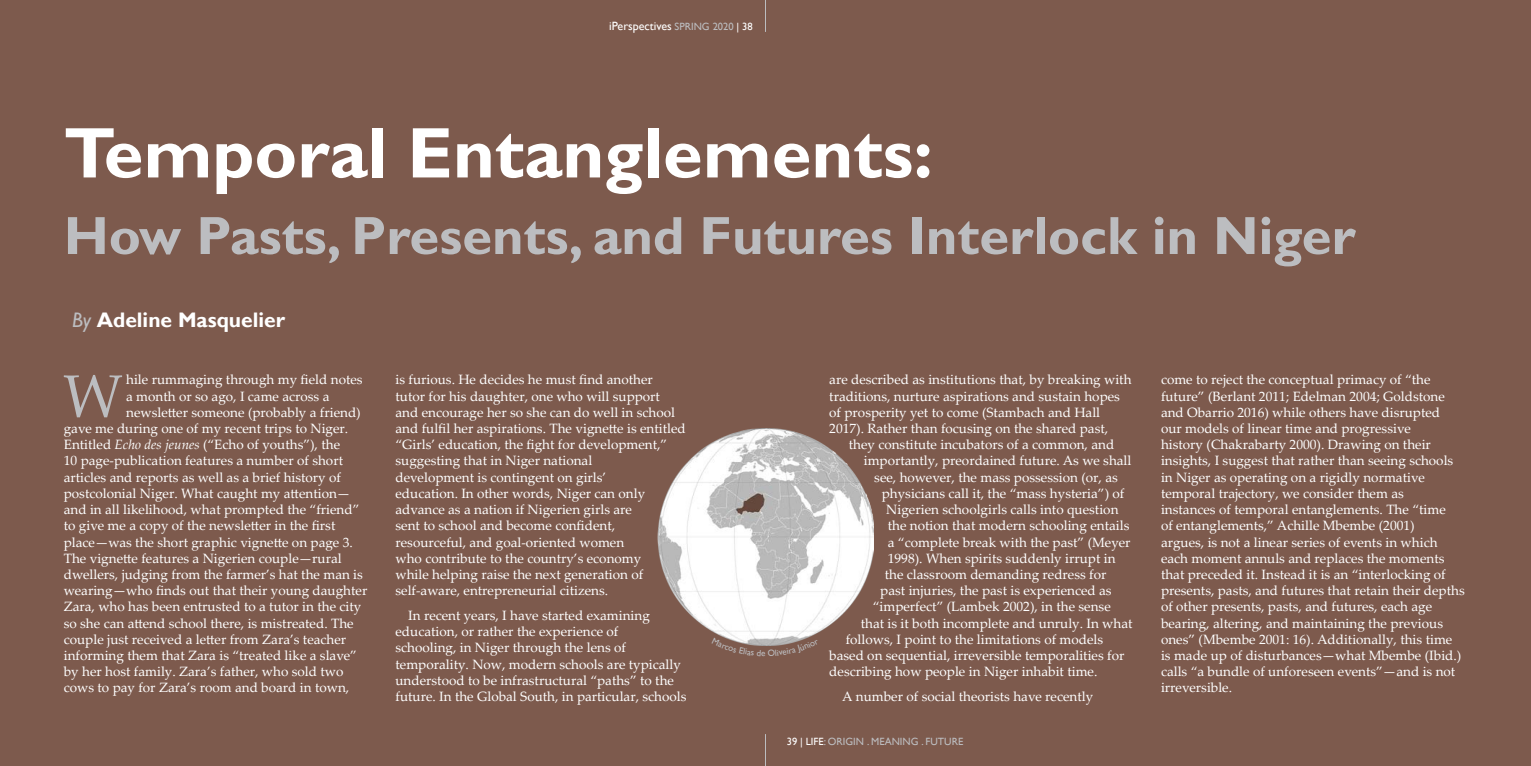
<style>
.page{position:relative;width:1531px;height:766px;background:#fff}
.page>*{position:absolute;margin:0;border:0;box-sizing:border-box;transform-origin:0 0}
.t1{font:700 72px "Gill Sans";color:#fff}
.t2{font:60px "Palatino Linotype";color:#bcbdc0}
.t3{font:700 54px "Gill Sans";color:#bcbdc0}
.t4{font:700 21px "Gill Sans";color:#fff}
.t5{font:13.5px/16.2px "Palatino Linotype";color:#fff}
.t6{font:12px "Gill Sans";color:#fff}
.t7{font:10.5px "Gill Sans";color:#bcbdc0}
.s1{font-size:10.5px;color:#bcbdc0}
.s2{font-size:10.5px}
.s3{font-weight:400;font-style:italic;color:#bcbdc0}
.s4{font-style:italic}
.s5{color:#fff}
</style>
<div class="page">
<div style="left:0;top:0;width:1531px;height:765px;background:#7d5a4d"></div>
<img style="left:657px;top:428px;width:217px;height:209px">
<hr style="left:765px;top:0;width:1px;height:32px;background:#bcbdc0">
<hr style="left:765px;top:733px;width:1px;height:32px;background:#bcbdc0">
<svg style="left:723px;top:637px;width:86px;height:9px"></svg>
<p class="t6" style="left:609px;top:19px;width:145px">iPerspectives <span class="s1">SPRING 2020</span> <span class="s2">| 38</span></p>
<h1 class="t1" style="left:64px;top:110px;width:870px">Temporal Entanglements:</h1>
<h3 class="t3" style="left:64px;top:203px;width:1293px">How Pasts, Presents, and Futures Interlock in Niger</h3>
<h3 class="t4" style="left:72px;top:307px;width:214px"><span class="s3">By</span> Adeline Masquelier</h3>
<h2 class="t2" style="left:63px;top:353px;width:62px">W</h2>
<p class="t5" style="left:126px;top:371px;width:238px">hile rummaging through my field notes</p>
<p class="t5" style="left:126px;top:387px;width:205px">a month or so ago, I came across a</p>
<p class="t5" style="left:126px;top:403px;width:236px">newsletter someone (probably a friend)</p>
<p class="t5" style="left:64px;top:419px;width:286px">gave me during one of my recent trips to Niger.</p>
<p class="t5" style="left:64px;top:436px;width:278px">Entitled <span class="s4">Echo des jeunes</span> (“Echo of youths”), the</p>
<p class="t5" style="left:64px;top:452px;width:281px">10 page-publication features a number of short</p>
<p class="t5" style="left:64px;top:468px;width:279px">articles and reports as well as a brief history of</p>
<p class="t5" style="left:64px;top:484px;width:288px">postcolonial Niger. What caught my attention—</p>
<p class="t5" style="left:64px;top:500px;width:297px">and in all likelihood, what prompted the “friend”</p>
<p class="t5" style="left:64px;top:517px;width:273px">to give me a copy of the newsletter in the first</p>
<p class="t5" style="left:64px;top:533px;width:291px">place—was the short graphic vignette on page 3.</p>
<p class="t5" style="left:64px;top:549px;width:279px">The vignette features a Nigerien couple—rural</p>
<p class="t5" style="left:64px;top:565px;width:301px">dwellers, judging from the farmer’s hat the man is</p>
<p class="t5" style="left:64px;top:581px;width:305px">wearing—who finds out that their young daughter</p>
<p class="t5" style="left:64px;top:598px;width:299px">Zara, who has been entrusted to a tutor in the city</p>
<p class="t5" style="left:64px;top:614px;width:291px">so she can attend school there, is mistreated. The</p>
<p class="t5" style="left:64px;top:630px;width:284px">couple just received a letter from Zara’s teacher</p>
<p class="t5" style="left:64px;top:646px;width:295px">informing them that Zara is “treated like a slave”</p>
<p class="t5" style="left:64px;top:662px;width:281px">by her host family. Zara’s father, who sold two</p>
<p class="t5" style="left:64px;top:679px;width:287px">cows to pay for Zara’s room and board in town,</p>
<p class="t5" style="left:395px;top:371px;width:292px">is furious. He decides he must find another tutor for his daughter, one who will support and encourage her so she can do well in school and fulfil her aspirations. The vignette is entitled “Girls’ education, the fight for development,” suggesting that in Niger national<br>development is contingent on girls’<br>education. In other words, Niger can only advance as a nation if Nigerien girls are<br>sent to school and become confident, resourceful, and goal-oriented women<br>who contribute to the country’s economy<br>while helping raise the next generation of self-aware, entrepreneurial citizens.</p>
<p class="t5" style="left:395px;top:606px;width:292px;text-indent:13px">In recent years, I have started examining education, or rather the experience of<br>schooling, in Niger through the lens of temporality. Now, modern schools are typically understood to be infrastructural “paths” to the future. In the Global South, in particular, schools</p>
<p class="t5" style="left:829px;top:371px;width:304px">are described as institutions that, by breaking with traditions, nurture aspirations and sustain hopes of prosperity yet to come (Stambach and Hall 2017). Rather than focusing on the shared past,</p>
<p class="t5" style="left:849px;top:436px;width:267px">they constitute incubators of a common, and</p>
<p class="t5" style="left:864px;top:452px;width:269px">importantly, preordained future. As we shall</p>
<p class="t5" style="left:874px;top:468px;width:245px">see, however, the mass possession (or, as</p>
<p class="t5" style="left:882px;top:484px;width:244px">physicians call it, the “mass hysteria”) of</p>
<p class="t5" style="left:886px;top:500px;width:234px">Nigerien schoolgirls calls into question</p>
<p class="t5" style="left:888px;top:517px;width:243px">the notion that modern schooling entails</p>
<p class="t5" style="left:888px;top:533px;width:244px">a “complete break with the past” (Meyer</p>
<p class="t5" style="left:888px;top:549px;width:229px">1998). When spirits suddenly irrupt in</p>
<p class="t5" style="left:885px;top:565px;width:223px">the classroom demanding redress for</p>
<p class="t5" style="left:880px;top:581px;width:233px">past injuries, the past is experienced as</p>
<p class="t5" style="left:873px;top:598px;width:239px">“imperfect” (Lambek 2002), in the sense</p>
<p class="t5" style="left:861px;top:614px;width:273px">that is it both incomplete and unruly. In what</p>
<p class="t5" style="left:846px;top:630px;width:259px">follows, I point to the limitations of models</p>
<p class="t5" style="left:829px;top:646px;width:297px">based on sequential, irreversible temporalities for</p>
<p class="t5" style="left:829px;top:662px;width:270px">describing how people in Niger inhabit time.</p>
<p class="t5" style="left:842px;top:687px;width:253px">A number of social theorists have recently</p>
<p class="t7" style="left:787px;top:734px;width:178px"><span class="s5">39 | LIFE</span>: ORIGIN . MEANING . FUTURE</p>
<p class="t5" style="left:1161px;top:371px;width:305px">come to reject the conceptual primacy of “the future” (Berlant 2011; Edelman 2004; Goldstone and Obarrio 2016) while others have disrupted<br>our models of linear time and progressive<br>history (Chakrabarty 2000). Drawing on their insights, I suggest that rather than seeing schools in Niger as operating on a rigidly normative temporal trajectory, we consider them as<br>instances of temporal entanglements. The “time<br>of entanglements,” Achille Mbembe (2001)<br>argues, is not a linear series of events in which each moment annuls and replaces the moments that preceded it. Instead it is an “interlocking of presents, pasts, and futures that retain their depths of other presents, pasts, and futures, each age bearing, altering, and maintaining the previous ones” (Mbembe 2001: 16). Additionally, this time is made up of disturbances—what Mbembe (Ibid.) calls “a bundle of unforeseen events”—and is not irreversible.</p>
</div>
